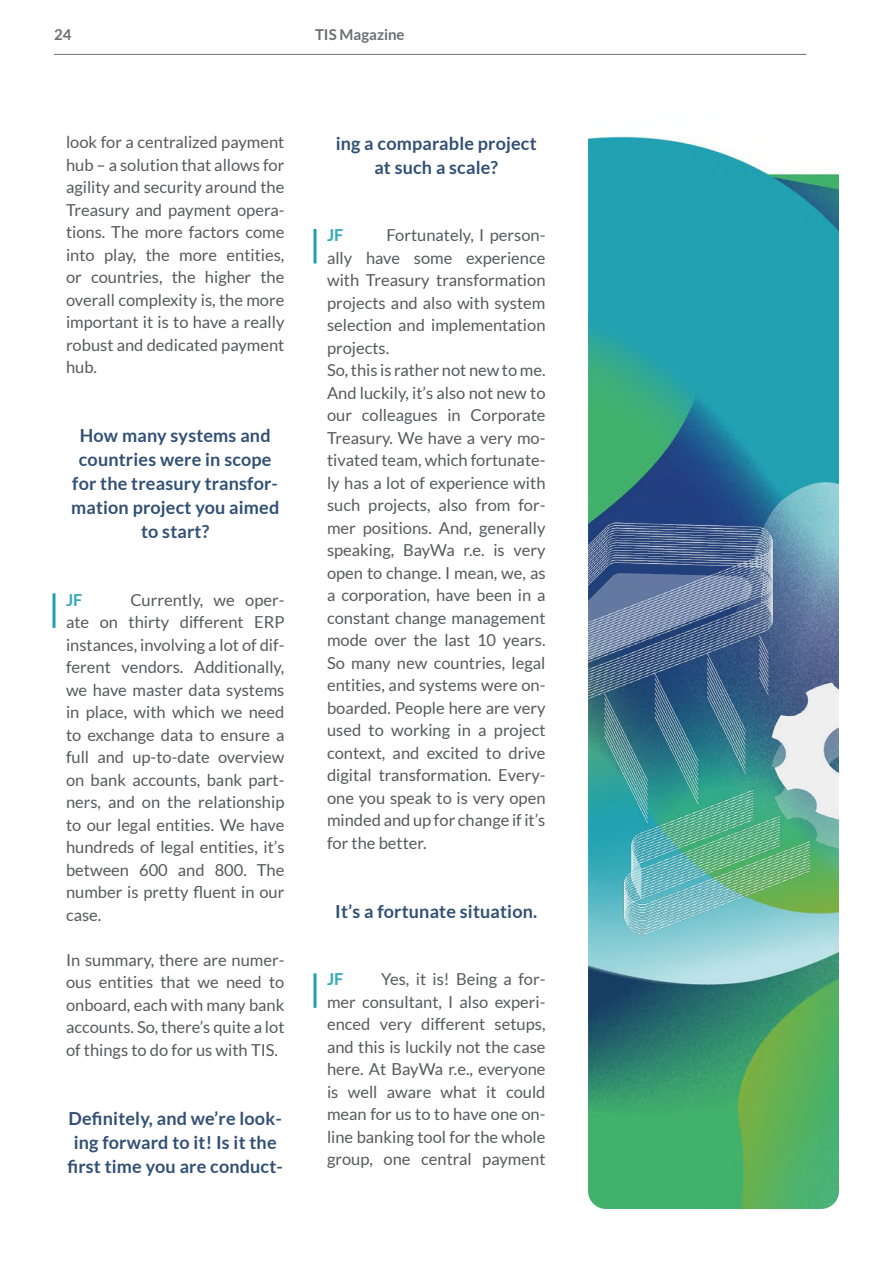
<style>
.page{position:relative;width:893px;height:1263px;background:#fff}
.page>*{position:absolute;margin:0;border:0;box-sizing:border-box;transform-origin:0 0}
.t1{font:700 18px/24px "Lato";letter-spacing:.01em;color:#315074;text-align:center}
.t2{font:16.5px/22.5px "Lato";color:#58595b;text-align:justify}
.t3{font:700 16.5px "Lato";color:#35aab8}
.t4{font:700 15px "Lato";color:#6d6e71}
</style>
<div class="page">
<hr style="left:54px;top:54px;width:752px;height:1px;background:#6d6e71">
<svg style="left:52px;top:593px;width:4px;height:35px"></svg>
<hr style="left:314px;top:973px;width:2px;height:35px;background:#1fa0b0">
<hr style="left:314px;top:229px;width:2px;height:34px;background:#1fa0b0">
<img style="left:588px;top:115px;width:251px;height:1094px">
<img style="left:588px;top:504px;width:251px;height:442px">
<p class="t4" style="left:54px;top:26px;width:19px">24</p>
<p class="t4" style="left:315px;top:26px;width:91px">TIS Magazine</p>
<p class="t2" style="left:66px;top:131px;width:220px">look for a centralized payment hub – a solution that allows for agility and security around the Treasury and payment opera&shy;tions. The more factors come into play, the more entities, or countries, the higher the overall complexity is, the more important it is to have a really robust and dedicated payment hub.</p>
<p class="t1" style="left:71px;top:423px;width:210px">How many systems and countries were in scope for the treasury transfor&shy;mation project you aimed to start?</p>
<p class="t2" style="left:66px;top:588px;width:220px;text-indent:64px">Currently, we oper&shy;ate on thirty different ERP instances, involving a lot of dif&shy;ferent vendors. Additionally, we have master data systems in place, with which we need to exchange data to ensure a full and up-to-date overview on bank accounts, bank part&shy;ners, and on the relationship to our legal entities. We have hundreds of legal entities, it’s between 600 and 800. The number is pretty fluent in our case.</p>
<p class="t2" style="left:66px;top:948px;width:220px">In summary, there are numer&shy;ous entities that we need to onboard, each with many bank accounts. So, there’s quite a lot of things to do for us with TIS.</p>
<p class="t3" style="left:66px;top:590px;width:18px">JF</p>
<p class="t1" style="left:67px;top:1106px;width:217px">Definitely, and we’re look&shy;ing forward to it! Is it the first time you are conduct-</p>
<p class="t1" style="left:336px;top:131px;width:202px">ing a comparable project at such a scale?</p>
<p class="t2" style="left:327px;top:224px;width:220px;text-align:left;text-indent:59px">Fortunately, I person&shy;ally have some experience with Treasury transformation projects and also with system selection and implementation projects.<br>So, this is rather not new to me.<br>And luckily, it’s also not new to our colleagues in Corporate<br>Treasury. We have a very mo&shy;tivated team, which fortunate&shy;ly has a lot of experience with such projects, also from for&shy;mer positions. And, generally speaking, BayWa r.e. is very open to change. I mean, we, as a corporation, have been in a constant change management mode over the last 10 years.<br>So many new countries, legal entities, and systems were on&shy;boarded. People here are very used to working in a project context, and excited to drive digital transformation. Every&shy;one you speak to is very open minded and up for change if it’s for the better.</p>
<p class="t3" style="left:327px;top:226px;width:18px">JF</p>
<p class="t1" style="left:335px;top:899px;width:204px">It’s a fortunate situation.</p>
<p class="t2" style="left:327px;top:968px;width:220px;text-indent:54px">Yes, it is! Being a for&shy;mer consultant, I also experi&shy;enced very different setups, and this is luckily not the case here. At BayWa r.e., everyone is well aware what it could mean for us to to have one on&shy;line banking tool for the whole group, one central payment</p>
<p class="t3" style="left:327px;top:970px;width:18px">JF</p>
</div>
